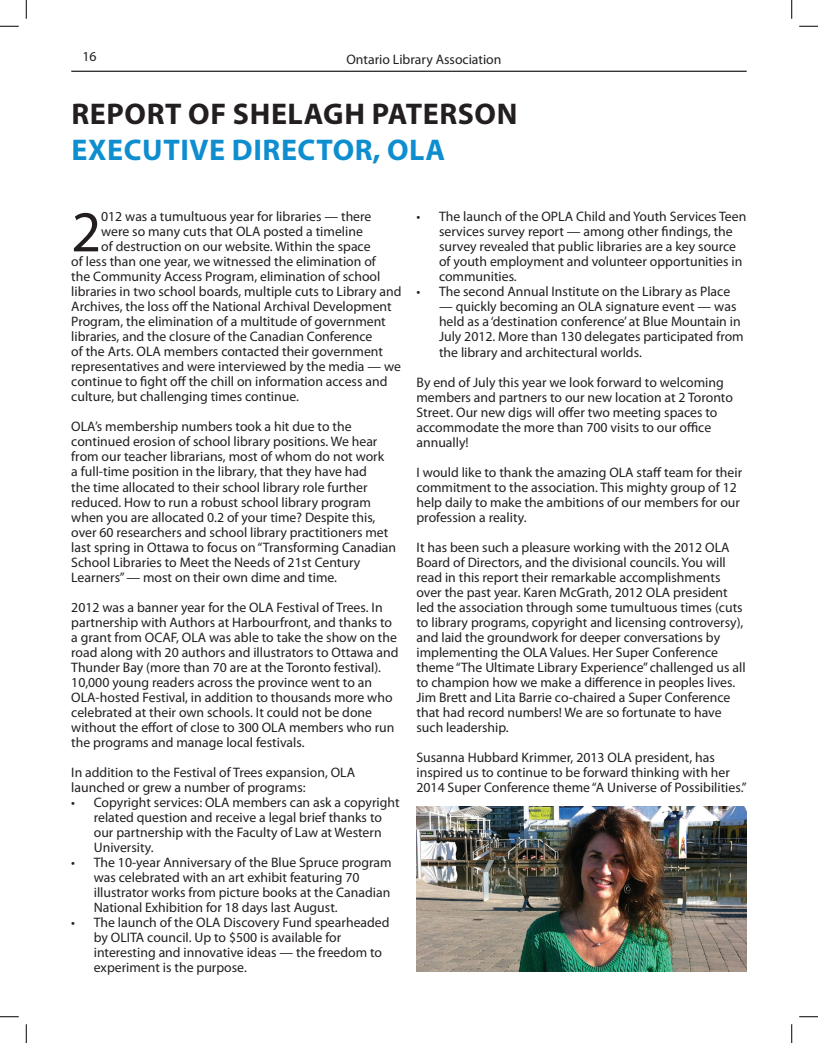
<style>
.page{position:relative;width:818px;height:1043px;background:#fff}
.page>*{position:absolute;margin:0;border:0;box-sizing:border-box;transform-origin:0 0}
.t1{font:58.25px "Myriad Pro";color:#231f20}
.t2{font:700 30px "Myriad Pro";letter-spacing:.02em;color:#231f20}
.t3{font:700 30px "Myriad Pro";letter-spacing:.02em;color:#0f8ecf}
.t4{font:13.75px/15px "Myriad Pro";color:#231f20}
</style>
<div class="page">
<hr style="left:71px;top:71px;width:675px;height:1px;background:#231f20">
<img style="left:416px;top:806px;width:330px;height:165px">
<svg style="left:0;top:25px;width:19px;height:2px"></svg>
<svg style="left:799px;top:25px;width:19px;height:2px"></svg>
<svg style="left:0;top:1016px;width:19px;height:1px"></svg>
<svg style="left:799px;top:1016px;width:19px;height:1px"></svg>
<svg style="left:25px;top:0;width:2px;height:19px"></svg>
<svg style="left:25px;top:1024px;width:2px;height:18px"></svg>
<svg style="left:791px;top:0;width:1px;height:19px"></svg>
<svg style="left:791px;top:1024px;width:1px;height:18px"></svg>
<p class="t4" style="left:82px;top:48px;width:16px">16</p>
<p class="t4" style="left:346px;top:52px;width:156px">Ontario Library Association</p>
<h2 class="t2" style="left:72px;top:94px;width:55px">REPORT</h2>
<h2 class="t2" style="left:188px;top:94px;width:118px">OF SHELAG</h2>
<h2 class="t2" style="left:344px;top:94px;width:175px">H PATERSON</h2>
<h2 class="t3" style="left:72px;top:130px;width:265px">EXECUTIVE DIRECTOR</h2>
<h2 class="t3" style="left:373px;top:130px;width:54px">, OLA</h2>
<h1 class="t1" style="left:71px;top:196px;width:31px">2</h1>
<p class="t4" style="left:101px;top:209px;width:272px">012 was a tumultuous year for libraries — there</p>
<p class="t4" style="left:101px;top:224px;width:263px">were so many cuts that OLA posted a timeline</p>
<p class="t4" style="left:101px;top:239px;width:271px">of destruction on our website. Within the space</p>
<p class="t4" style="left:71px;top:254px;width:306px">of less than one year, we witnessed the elimination of</p>
<p class="t4" style="left:71px;top:269px;width:310px">the Community Access Program, elimination of school</p>
<p class="t4" style="left:71px;top:284px;width:331px">libraries in two school boards, multiple cuts to Library and</p>
<p class="t4" style="left:71px;top:299px;width:322px">Archives, the loss off the National Archival Development</p>
<p class="t4" style="left:71px;top:314px;width:316px">Program, the elimination of a multitude of government</p>
<p class="t4" style="left:71px;top:329px;width:303px">libraries, and the closure of the Canadian Conference</p>
<p class="t4" style="left:71px;top:344px;width:313px">of the Arts. OLA members contacted their government</p>
<p class="t4" style="left:71px;top:359px;width:331px">representatives and were interviewed by the media — we</p>
<p class="t4" style="left:71px;top:374px;width:317px">continue to fight off the chill on information access and</p>
<p class="t4" style="left:71px;top:389px;width:229px">culture, but challenging times continue.</p>
<p class="t4" style="left:71px;top:419px;width:326px">OLA’s membership numbers took a hit due to the continued erosion of school library positions. We hear from our teacher librarians, most of whom do not work<br>a full-time position in the library, that they have had<br>the time allocated to their school library role further reduced. How to run a robust school library program when you are allocated 0.2 of your time? Despite this, over 60 researchers and school library practitioners met last spring in Ottawa to focus on “Transforming Canadian School Libraries to Meet the Needs of 21st Century Learners” — most on their own dime and time.</p>
<p class="t4" style="left:71px;top:599px;width:329px">2012 was a banner year for the OLA Festival of Trees. In partnership with Authors at Harbourfront, and thanks to a grant from OCAF, OLA was able to take the show on the road along with 20 authors and illustrators to Ottawa and Thunder Bay (more than 70 are at the Toronto festival).<br>10,000 young readers across the province went to an OLA-hosted Festival, in addition to thousands more who celebrated at their own schools. It could not be done without the effort of close to 300 OLA members who run the programs and manage local festivals.</p>
<p class="t4" style="left:71px;top:764px;width:285px">In addition to the Festival of Trees expansion, OLA launched or grew a number of programs:</p>
<p class="t4" style="left:94px;top:794px;width:307px;text-indent:-22px">• Copyright services: OLA members can ask a copyright related question and receive a legal brief thanks to our partnership with the Faculty of Law at Western University.</p>
<p class="t4" style="left:94px;top:854px;width:299px;text-indent:-22px">• The 10-year Anniversary of the Blue Spruce program was celebrated with an art exhibit featuring 70 illustrator works from picture books at the Canadian National Exhibition for 18 days last August.</p>
<p class="t4" style="left:94px;top:914px;width:297px;text-indent:-22px">• The launch of the OLA Discovery Fund spearheaded by OLITA council. Up to $500 is available for interesting and innovative ideas — the freedom to experiment is the purpose.</p>
<p class="t4" style="left:439px;top:209px;width:309px;text-indent:-22px">• The launch of the OPLA Child and Youth Services Teen services survey report — among other findings, the survey revealed that public libraries are a key source of youth employment and volunteer opportunities in communities.</p>
<p class="t4" style="left:416px;top:284px;width:315px">• The second Annual Institute on the Library as Place</p>
<p class="t4" style="left:439px;top:299px;width:306px">— quickly becoming an OLA signature event — was held as a ‘destination conference’ at Blue Mountain in July 2012. More than 130 delegates participated from the library and architectural worlds.</p>
<p class="t4" style="left:416px;top:374px;width:318px">By end of July this year we look forward to welcoming members and partners to our new location at 2 Toronto Street. Our new digs will offer two meeting spaces to accommodate the more than 700 visits to our office annually!</p>
<p class="t4" style="left:416px;top:464px;width:327px">I would like to thank the amazing OLA staff team for their commitment to the association. This mighty group of 12 help daily to make the ambitions of our members for our profession a reality.</p>
<p class="t4" style="left:416px;top:539px;width:330px">It has been such a pleasure working with the 2012 OLA Board of Directors, and the divisional councils. You will read in this report their remarkable accomplishments over the past year. Karen McGrath, 2012 OLA president led the association through some tumultuous times (cuts to library programs, copyright and licensing controversy), and laid the groundwork for deeper conversations by implementing the OLA Values. Her Super Conference theme “The Ultimate Library Experience” challenged us all to champion how we make a difference in peoples lives.<br>Jim Brett and Lita Barrie co-chaired a Super Conference that had record numbers! We are so fortunate to have such leadership.</p>
<p class="t4" style="left:416px;top:749px;width:332px">Susanna Hubbard Krimmer, 2013 OLA president, has inspired us to continue to be forward thinking with her<br>2014 Super Conference theme “A Universe of Possibilities.”</p>
</div>
